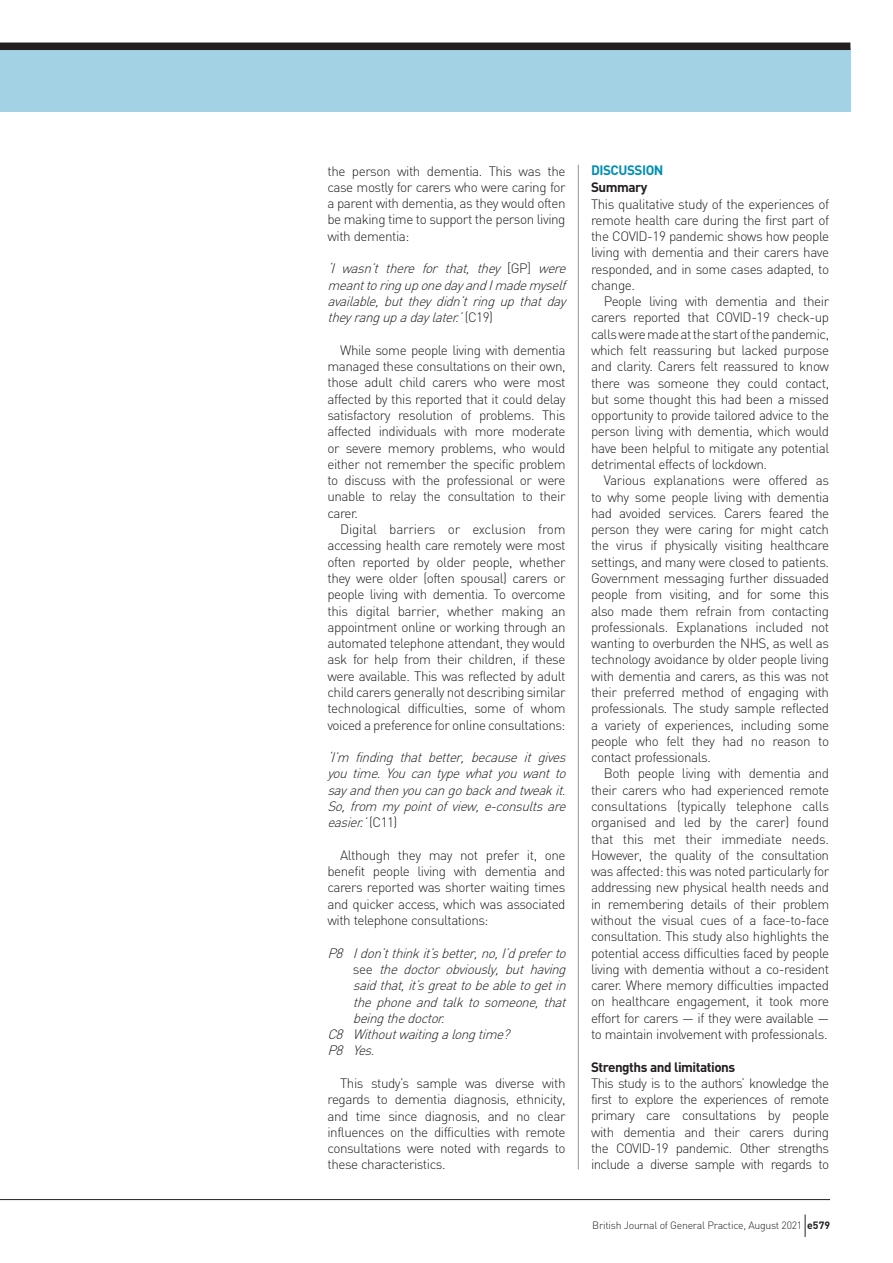
<style>
.page{position:relative;width:893px;height:1263px;background:#fff}
.page>*{position:absolute;margin:0;border:0;box-sizing:border-box;transform-origin:0 0}
.t1{font:300 13.5px/16.4px "DIN";letter-spacing:-.035em;color:#231f20;text-align:justify}
.t2{font:italic 300 13.5px/16.4px "DIN";color:#231f20;text-align:justify}
.t3{font:700 13.5px "DIN";letter-spacing:-.035em;color:#231f20}
.t4{font:700 13.5px "DIN";letter-spacing:-.035em;color:#008fb3}
.t5{font:300 10.5px "DIN";letter-spacing:-.025em;color:#231f20}
.s1{font-style:normal}
.s2{font-weight:700}
</style>
<div class="page">
<div style="left:0;top:48px;width:850px;height:64px;background:#a2d2e3"></div>
<div style="left:0;top:43px;width:850px;height:7px;background:#231f20"></div>
<hr style="left:578px;top:165px;width:1px;height:1004px;background:#939598">
<hr style="left:0;top:1199px;width:830px;height:1px;background:#231f20">
<svg style="left:805px;top:1214px;width:1px;height:23px"></svg>
<p class="t1" style="left:327px;top:162px;width:240px">the person with dementia. This was the case mostly for carers who were caring for a parent with dementia, as they would often be making time to support the person living with dementia:</p>
<p class="t2" style="left:327px;top:260px;width:244px">‘I wasn’t there for that, they <span class="s1">[ G P ]</span> were meanttoringuponedayandImademyself available, but they didn’t ring up that day theyrangupadaylater.’<span class="s1">( C 1 9 )</span></p>
<p class="t1" style="left:327px;top:342px;width:240px;text-indent:13px">While some people living with dementia managed these consultations on their own, those adult child carers who were most affected by this reported that it could delay satisfactory resolution of problems. This affected individuals with more moderate or severe memory problems, who would either not remember the specific problem to discuss with the professional or were unable to relay the consultation to their carer.</p>
<p class="t1" style="left:327px;top:521px;width:240px;text-indent:13px">Digital barriers or exclusion from accessing health care remotely were most often reported by older people, whether they were older (often spousal) carers or people living with dementia. To overcome this digital barrier, whether making an appointment online or working through an automated telephone attendant, they would ask for help from their children, if these were available. This was reflected by adult child carers generally not describing similar technological difficulties, some of whom voiced a preference for online consultations:</p>
<p class="t2" style="left:327px;top:749px;width:244px">‘I’m finding that better, because it gives you time. You can type what you want to sayandthenyoucangobackandtweakit.<br>So,from mypointofview,e-consultsare easier.’<span class="s1">( C 1 1 )</span></p>
<p class="t1" style="left:327px;top:847px;width:240px;text-indent:13px">Although they may not prefer it, one benefit people living with dementia and carers reported was shorter waiting times and quicker access, which was associated with telephone consultations:</p>
<p class="t2" style="left:327px;top:944px;width:244px">P8 Idon’tthinkit’sbetter,no,I’dpreferto</p>
<p class="t2" style="left:353px;top:961px;width:218px"><span class="s1">s e e</span> the doctor obviously, but having</p>
<p class="t2" style="left:353px;top:977px;width:218px">saidthat,it’sgreattobeabletogetin</p>
<p class="t2" style="left:353px;top:993px;width:218px">thephoneandtalktosomeone,that</p>
<p class="t2" style="left:353px;top:1010px;width:97px">beingthedoctor.</p>
<p class="t2" style="left:327px;top:1026px;width:188px">C8 Withoutwaitingalongtime?</p>
<p class="t2" style="left:327px;top:1042px;width:53px">P8 Yes.</p>
<p class="t1" style="left:327px;top:1075px;width:240px;text-indent:13px">This study’s sample was diverse with regards to dementia diagnosis, ethnicity, and time since diagnosis, and no clear influences on the difficulties with remote consultations were noted with regards to these characteristics.</p>
<p class="t4" style="left:591px;top:161px;width:74px">DISCUSSION</p>
<p class="t3" style="left:591px;top:178px;width:58px">Summary</p>
<p class="t1" style="left:591px;top:195px;width:240px">This qualitative study of the experiences of remote health care during the first part of the COVID-19 pandemic shows how people living with dementia and their carers have responded, and in some cases adapted, to change.</p>
<p class="t1" style="left:591px;top:293px;width:240px;text-indent:13px">People living with dementia and their carers reported that COVID-19 check-up calls were made at the start of the pandemic, which felt reassuring but lacked purpose and clarity. Carers felt reassured to know there was someone they could contact, but some thought this had been a missed opportunity to provide tailored advice to the person living with dementia, which would have been helpful to mitigate any potential detrimental effects of lockdown.</p>
<p class="t1" style="left:591px;top:472px;width:240px;text-indent:13px">Various explanations were offered as to why some people living with dementia had avoided services. Carers feared the person they were caring for might catch the virus if physically visiting healthcare settings, and many were closed to patients.<br>Government messaging further dissuaded people from visiting, and for some this also made them refrain from contacting professionals. Explanations included not wanting to overburden the NHS, as well as technology avoidance by older people living with dementia and carers, as this was not their preferred method of engaging with professionals. The study sample reflected a variety of experiences, including some people who felt they had no reason to contact professionals.</p>
<p class="t1" style="left:591px;top:765px;width:240px;text-indent:13px">Both people living with dementia and their carers who had experienced remote consultations (typically telephone calls organised and led by the carer) found that this met their immediate needs.<br>However, the quality of the consultation was affected: this was noted particularly for addressing new physical health needs and in remembering details of their problem without the visual cues of a face-to-face consultation. This study also highlights the potential access difficulties faced by people living with dementia without a co-resident carer. Where memory difficulties impacted on healthcare engagement, it took more effort for carers — if they were available — to maintain involvement with professionals.</p>
<p class="t3" style="left:591px;top:1058px;width:146px">Strengths and limitations</p>
<p class="t1" style="left:591px;top:1074px;width:240px">This study is to the authors’ knowledge the first to explore the experiences of remote primary care consultations by people with dementia and their carers during the COVID-19 pandemic. Other strengths include a diverse sample with regards to</p>
<p class="t5" style="left:592px;top:1219px;width:239px">British Journal of General Practice, August 2021 <span class="s2">e579</span></p>
</div>
